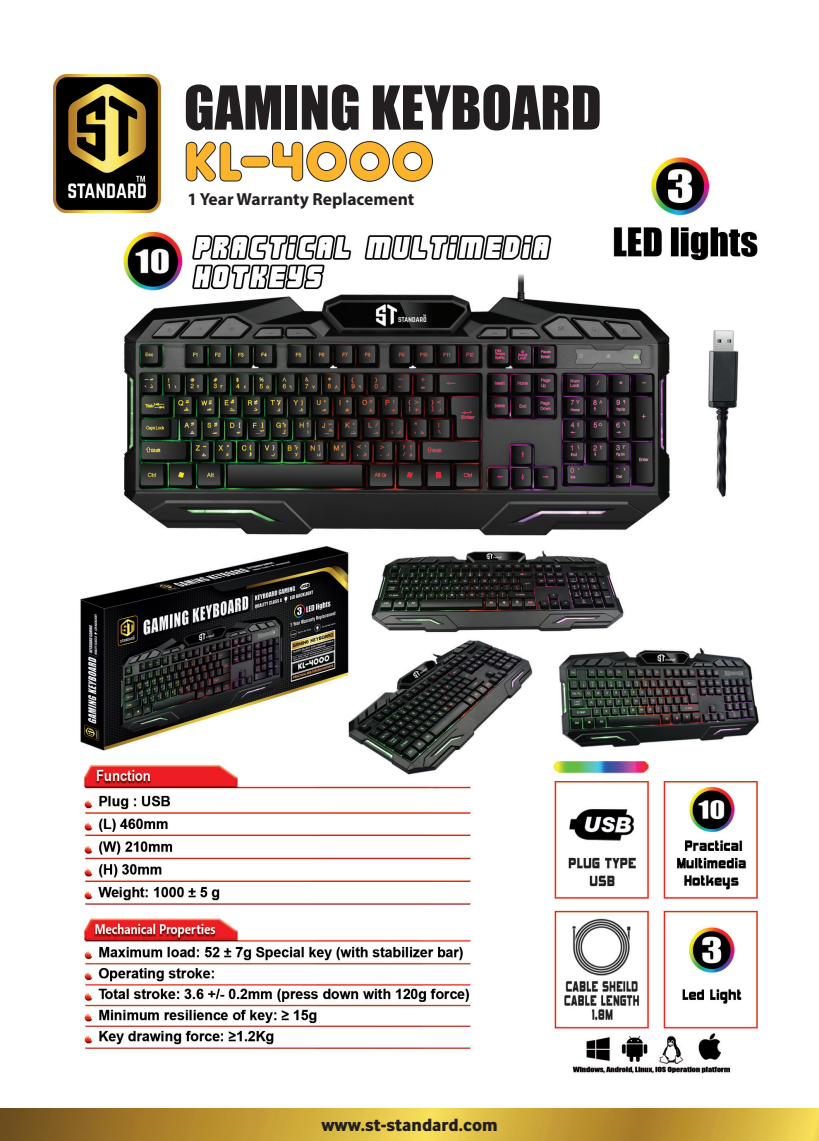
<style>
.page{position:relative;width:819px;height:1141px;background:#fff}
.page>*{position:absolute;margin:0;border:0;box-sizing:border-box;transform-origin:0 0}
.t1{font:56px "Impact";color:#231f20}
.t2{font:52.15px "Youre Gone";color:#fcb42c}
.t3{font:700 17.5px "Myriad Pro";color:#231f20}
.t4{font:17.5px "Emad Dianae Xtra Regular";color:#231f20}
</style>
<div class="page">
<img style="left:0;top:74px;width:819px;height:1035px">
<img style="left:54px;top:75px;width:106px;height:138px">
<svg style="left:186px;top:141px;width:247px;height:41px"></svg>
<img style="left:0;top:1109px;width:819px;height:32px">
<h1 class="t1" style="left:184px;top:64px;width:419px">GAMING KEYBOARD</h1>
<h2 class="t2" style="left:184px;top:130px;width:252px">KL-4000</h2>
<p class="t3" style="left:187px;top:187px;width:228px">1 Year Warranty Replacement</p>
<p class="t4" style="left:321px;top:1112px;width:178px">www.st-standard.com</p>
</div>
